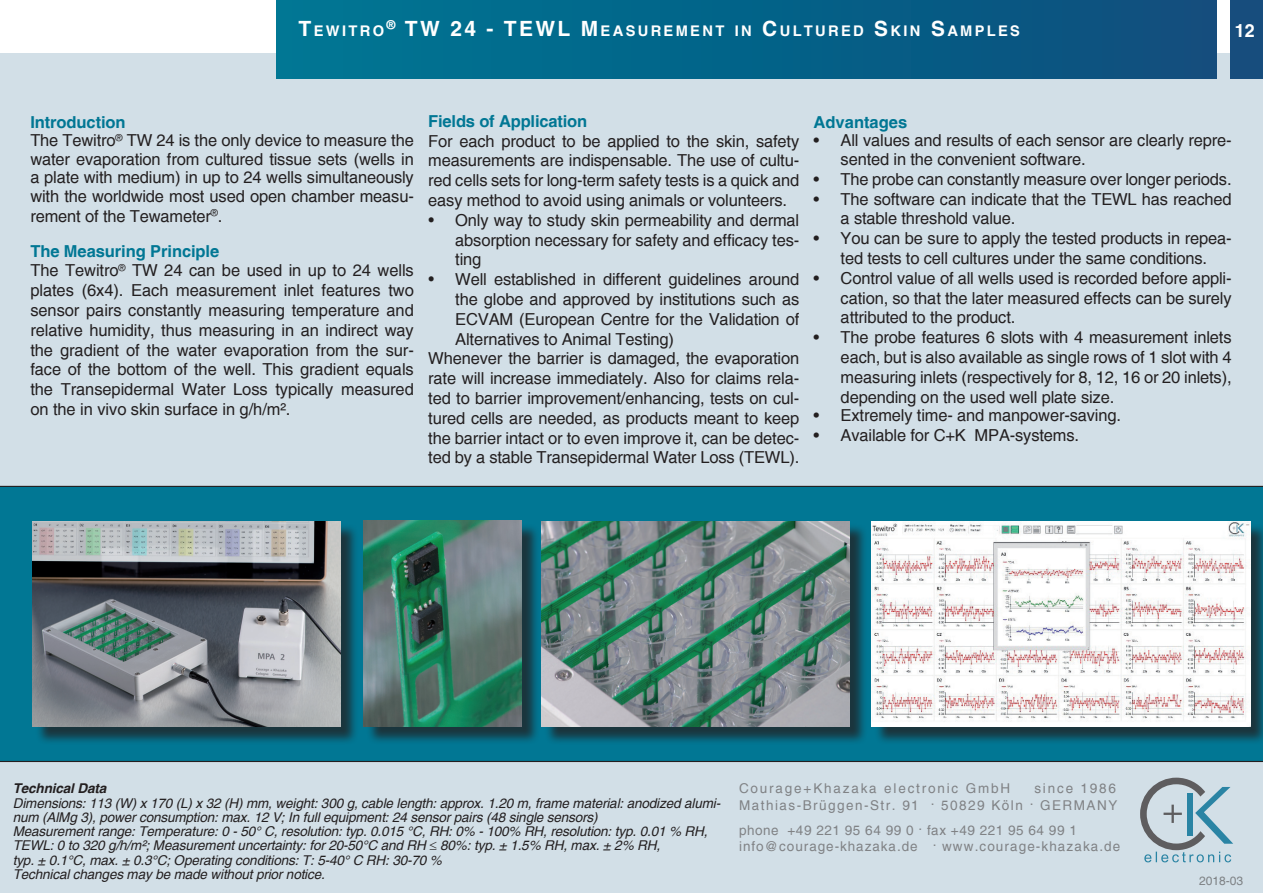
<style>
.page{position:relative;width:1263px;height:893px;background:#fff}
.page>*{position:absolute;margin:0;border:0;box-sizing:border-box;transform-origin:0 0}
.t1{font:700 18px "Helvetica";color:#fff}
.t2{font:16.5px/19.8px "Helvetica";letter-spacing:-.01em;color:#231f20}
.t3{font:700 16.5px "Helvetica";letter-spacing:-.01em;color:#017794}
.t4{font:700 14.7px "Helvetica";letter-spacing:.155em;color:#fff}
.t5{font:italic 13.5px/14.2px "Helvetica";letter-spacing:-.01em;color:#231f20}
.t6{font:13.5px/16.2px "Helvetica";letter-spacing:.07em;color:#808285}
.t7{font:13.5px/16.2px "Helvetica";letter-spacing:.11em;color:#808285;text-align:right}
.t8{font:13.5px "Helvetica";letter-spacing:.135em;color:#808285}
.t9{font:italic 700 13.5px "Helvetica";letter-spacing:-.01em;color:#231f20}
.t10{font:12px "Helvetica";color:#7d8184}
.s1{font-size:21px}
.s2{font-weight:700;color:#017794}
.s3{font-family:"Times";font-size:18px}
</style>
<div class="page">
<div style="left:0;top:53px;width:1263px;height:840px;background:#d2dfe7"></div>
<div style="left:276px;top:0;width:940px;height:79px;background:linear-gradient(to right,#007794,#0e4e7d)"></div>
<div style="left:1230px;top:0;width:33px;height:79px;background:#174d7d"></div>
<div style="left:0;top:486px;width:1263px;height:276px;background:#017794"></div>
<svg style="left:1140px;top:778px;width:93px;height:84px"></svg>
<div style="left:35px;top:523px;width:324px;height:222px;background:#231f20;opacity:.75"></div>
<img style="left:33px;top:521px;width:307px;height:205px">
<div style="left:544px;top:523px;width:324px;height:222px;background:#231f20;opacity:.75"></div>
<img style="left:542px;top:521px;width:307px;height:205px">
<div style="left:874px;top:523px;width:389px;height:222px;background:#231f20;opacity:.75"></div>
<img style="left:872px;top:521px;width:378px;height:205px">
<div style="left:366px;top:523px;width:174px;height:222px;background:#231f20;opacity:.75"></div>
<img style="left:364px;top:521px;width:158px;height:205px">
<p class="t4" style="left:299px;top:22px;width:723px"><span class="s1">T</span>EWITRO<sup>®</sup> <span class="s1">TW 24 - TEWL M</span>EASUREM ENT IN <span class="s1">C</span>ULT URED <span class="s1">S</span> KIN <span class="s1">S</span> AM PLES</p>
<p class="t1" style="left:1235px;top:19px;width:22px">12</p>
<p class="t2" style="left:30px;top:112px;width:385px;line-height:18.9px"><span class="s2">Introduction<br></span>The Tewitro<sup>®</sup> TW 24 is the only device to measure the water evaporation from cultured tissue sets (wells in a plate with medium) in up to 24 wells simultaneously with the worldwide most used open chamber measu&shy;rement of the Tewameter<sup>®</sup>.</p>
<p class="t2" style="left:30px;top:241px;width:385px"><span class="s2">The Measuring Principle<br></span>The Tewitro<sup>®</sup> TW 24 can be used in up to 24 wells plates (6x4). Each measurement inlet features two sensor pairs constantly measuring temperature and relative humidity, thus measuring in an indirect way the gradient of the water evaporation from the sur&shy;face of the bottom of the well. This gradient equals the Transepidermal Water Loss typically measured on the in vivo skin surface in g/h/m².</p>
<p class="t3" style="left:428px;top:111px;width:160px">Fields of Application</p>
<p class="t2" style="left:428px;top:131px;width:372px;text-align:justify">For each product to be applied to the skin, safety measurements are indispensable. The use of cultu&shy;red cells sets for long-term safety tests is a quick and easy method to avoid using animals or volunteers.</p>
<p class="t2" style="left:455px;top:210px;width:345px;text-align:justify;text-indent:-27px"><span class="s3">•</span> Only way to study skin permeability and dermal absorption necessary for safety and efficacy tes&shy;ting</p>
<p class="t2" style="left:428px;top:270px;width:372px"><span class="s3">•</span> Well established in different guidelines around</p>
<p class="t2" style="left:455px;top:289px;width:345px">the globe and approved by institutions such as</p>
<p class="t2" style="left:455px;top:309px;width:345px">ECVAM (European Centre for the Validation of</p>
<p class="t2" style="left:455px;top:329px;width:220px">Alternatives to Animal Testing)</p>
<p class="t2" style="left:428px;top:349px;width:372px">Whenever the barrier is damaged, the evaporation</p>
<p class="t2" style="left:428px;top:369px;width:372px">rate will increase immediately. Also for claims rela-</p>
<p class="t2" style="left:428px;top:388px;width:372px">ted to barrier improvement/enhancing, tests on cul-</p>
<p class="t2" style="left:428px;top:408px;width:372px">tured cells are needed, as products meant to keep</p>
<p class="t2" style="left:428px;top:428px;width:372px">the barrier intact or to even improve it, can be detec-</p>
<p class="t2" style="left:428px;top:448px;width:372px">ted by a stable Transepidermal Water Loss (TEWL).</p>
<p class="t3" style="left:814px;top:112px;width:95px">Advantages</p>
<p class="t2" style="left:841px;top:131px;width:392px;line-height:18.8px;text-indent:-27px">• All values and results of each sensor are clearly repre&shy;sented in the convenient software.</p>
<p class="t2" style="left:814px;top:169px;width:419px">• The probe can constantly measure over longer periods.</p>
<p class="t2" style="left:841px;top:189px;width:392px;text-indent:-27px">• The software can indicate that the TEWL has reached a stable threshold value.</p>
<p class="t2" style="left:814px;top:229px;width:419px;text-align:center">• You can be sure to apply the tested products in repea&shy;ted tests to cell cultures under the same conditions.</p>
<p class="t2" style="left:841px;top:268px;width:392px;text-align:justify;text-indent:-27px">• Control value of all wells used is recorded before appli&shy;cation, so that the later measured effects can be surely attributed to the product.</p>
<p class="t2" style="left:841px;top:328px;width:392px;text-align:justify;text-indent:-27px">• The probe features 6 slots with 4 measurement inlets each, but is also available as single rows of 1 slot with 4 measuring inlets (respectively for 8, 12, 16 or 20 inlets), depending on the used well plate size.</p>
<p class="t2" style="left:814px;top:406px;width:309px">• Extremely time- and manpower-saving.</p>
<p class="t2" style="left:814px;top:426px;width:267px">• Available for C+K MPA-systems.</p>
<p class="t9" style="left:13px;top:781px;width:95px">Technical Data</p>
<p class="t5" style="left:13px;top:796px;width:709px">Dimensions: 113 (W) x 170 (L) x 32 (H) mm, weight: 300 g, cable length: approx. 1.20 m, frame material: anodized alumi&shy;num (AlMg 3), power consumption: max. 12 V; In full equipment: 24 sensor pairs (48 single sensors)<br>Measurement range: Temperature: 0 - 50° C, resolution: typ. 0.015 °C, RH: 0% - 100% RH, resolution: typ. 0.01 % RH, TEWL: 0 to 320 g/h/m²; Measurement uncertainty: for 20-50°C and RH ≤ 80%: typ. ± 1.5% RH, max. ± 2% RH,<br>typ. ± 0.1°C, max. ± 0.3°C; Operating conditions: T: 5-40° C RH: 30-70 %<br>Technical changes may be made without prior notice.</p>
<p class="t8" style="left:739px;top:781px;width:273px">Courage+Khazaka electronic GmbH</p>
<p class="t7" style="left:739px;top:781px;width:380px">since 1986<br>Mathias-Brüggen-Str. 91 . 50829 Köln . GERMANY</p>
<p class="t6" style="left:739px;top:822px;width:383px">phone +49 221 95 64 99 0 . fax +49 221 95 64 99 1 info@courage-khazaka.de . www.courage-khazaka.de</p>
<p class="t10" style="left:1199px;top:873px;width:46px">2018-03</p>
</div>
